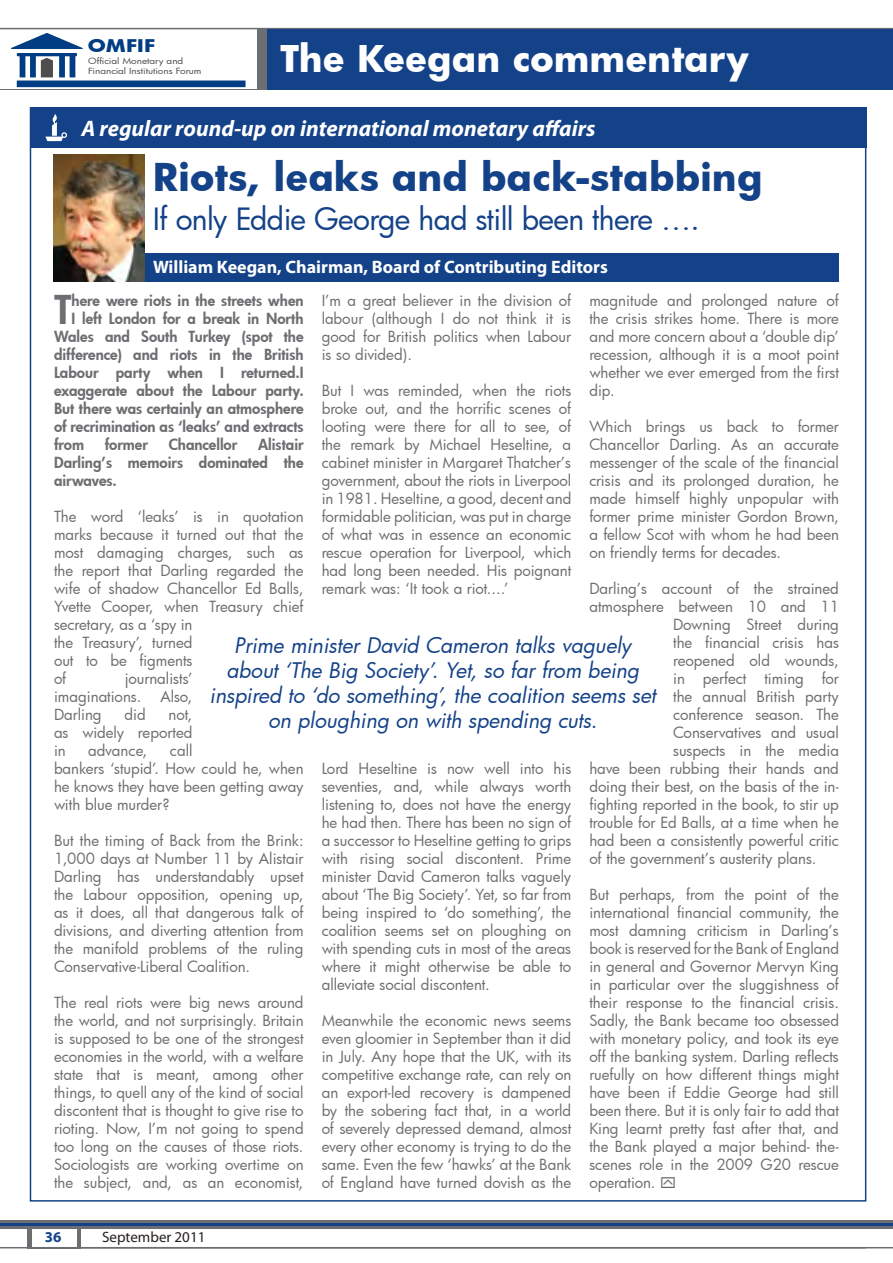
<style>
.page{position:relative;width:893px;height:1263px;background:#fff}
.page>*{position:absolute;margin:0;border:0;box-sizing:border-box;transform-origin:0 0}
.t1{font:800 38.85px "Futura";color:#6d6e71}
.t2{font:700 37.5px "Futura";color:#144288}
.t3{font:700 36px "Futura";letter-spacing:.005em;color:#fff}
.t4{font:30px "Futura";letter-spacing:-.02em;color:#144288}
.t5{font:italic 700 22.5px "Myriad Pro";color:#fff}
.t6{font:italic 21px/25.2px "Futura";color:#144288;text-align:center}
.t7{font:700 18px "Myriad Pro";color:#fff}
.t8{font:700 17.1px "Futura";color:#003d82;scale:1.19 1}
.t9{font:15px/18px "Futura";color:#6d6e71;text-align:justify}
.t10{font:800 15px/18px "Futura";color:#6d6e71;text-align:justify}
.t11{font:15px "Myriad Pro";color:#27201e}
.t12{font:700 15px "Myriad Pro";color:#144288}
.t13{font:8.25px/9.9px "Futura";color:#4d4d4d;scale:1.19 1}
</style>
<div class="page">
<div style="left:27px;top:1222px;width:54px;height:26px;background:#6d6e71"></div>
<div style="left:32px;top:1222px;width:44px;height:25px;background:#fff"></div>
<hr style="left:27px;top:1247px;width:866px;height:1px;background:#6d6e71">
<svg style="left:0;top:1220px;width:893px;height:8px;background:#5e6674"></svg>
<hr style="left:0;top:1223px;width:893px;height:2px;background:#144288">
<div style="left:30px;top:107px;width:836px;height:41px;background:#144288"></div>
<svg style="left:45px;top:114px;width:22px;height:27px"></svg>
<div style="left:138px;top:253px;width:700px;height:29px;background:#144288"></div>
<img style="left:53px;top:154px;width:92px;height:128px">
<hr style="left:0;top:1247px;width:866px;height:1px;background:#6d6e71">
<svg style="left:0;top:29px;width:268px;height:61px"></svg>
<div style="left:0;top:28px;width:257px;height:60px;background:#fff"></div>
<svg style="left:11px;top:33px;width:235px;height:54px"></svg>
<hr style="left:0;top:28px;width:893px;height:1px;background:#6d6e71">
<div style="left:268px;top:29px;width:625px;height:61px;background:#144288"></div>
<p class="t8" style="left:88px;top:33px;width:58px">OMFIF</p>
<p class="t13" style="left:88px;top:56px;width:97px">Official Monetary and<br>Financial Institutions Forum</p>
<h3 class="t3" style="left:280px;top:33px;width:471px">The Keegan commentary</h3>
<h3 class="t5" style="left:81px;top:114px;width:515px">A regular round-up on international monetary affairs</h3>
<h2 class="t2" style="left:153px;top:150px;width:611px">Riots, leaks and back-stabbing</h2>
<h3 class="t4" style="left:153px;top:199px;width:548px">If only Eddie George had still been there ….</h3>
<p class="t7" style="left:153px;top:255px;width:456px">William Keegan, Chairman, Board of Contributing Editors</p>
<p class="t9" style="left:322px;top:291px;width:251px">I’m a great believer in the division of labour (although I do not think it is good for British politics when Labour is so divided).</p>
<p class="t9" style="left:322px;top:381px;width:251px">But I was reminded, when the riots broke out, and the horrific scenes of looting were there for all to see, of the remark by Michael Heseltine, a cabinet minister in Margaret Thatcher’s government, about the riots in Liverpool in 1981. Heseltine, a good, decent and formidable politician, was put in charge of what was in essence an economic rescue operation for Liverpool, which had long been needed. His poignant remark was: ‘It took a riot....’</p>
<p class="t9" style="left:589px;top:291px;width:251px">magnitude and prolonged nature of the crisis strikes home. There is more and more concern about a ‘double dip’ recession, although it is a moot point whether we ever emerged from the first dip.</p>
<p class="t9" style="left:589px;top:417px;width:251px">Which brings us back to former Chancellor Darling. As an accurate messenger of the scale of the financial crisis and its prolonged duration, he made himself highly unpopular with former prime minister Gordon Brown, a fellow Scot with whom he had been on friendly terms for decades.</p>
<p class="t9" style="left:589px;top:579px;width:251px">Darling’s account of the strained</p>
<p class="t9" style="left:589px;top:597px;width:251px">atmosphere between 10 and 11</p>
<p class="t9" style="left:673px;top:615px;width:167px">Downing Street during</p>
<p class="t9" style="left:673px;top:633px;width:167px">the financial crisis has</p>
<p class="t9" style="left:673px;top:651px;width:167px">reopened old wounds,</p>
<p class="t9" style="left:673px;top:669px;width:167px">in perfect timing for</p>
<p class="t9" style="left:673px;top:687px;width:167px">the annual British party</p>
<p class="t9" style="left:673px;top:705px;width:167px">conference season. The</p>
<p class="t9" style="left:673px;top:723px;width:167px">Conservatives and usual</p>
<p class="t9" style="left:673px;top:741px;width:167px">suspects in the media</p>
<p class="t9" style="left:589px;top:759px;width:251px">have been rubbing their hands and</p>
<p class="t9" style="left:589px;top:777px;width:251px">doing their best, on the basis of the in-</p>
<p class="t9" style="left:589px;top:795px;width:251px">fighting reported in the book, to stir up</p>
<p class="t9" style="left:589px;top:813px;width:251px">trouble for Ed Balls, at a time when he</p>
<p class="t9" style="left:589px;top:831px;width:251px">had been a consistently powerful critic</p>
<p class="t9" style="left:589px;top:849px;width:229px">of the government’s austerity plans.</p>
<p class="t9" style="left:589px;top:885px;width:251px">But perhaps, from the point of the international financial community, the most damning criticism in Darling’s book is reserved for the Bank of England in general and Governor Mervyn King in particular over the sluggishness of their response to the financial crisis.<br>Sadly, the Bank became too obsessed with monetary policy, and took its eye off the banking system. Darling reflects ruefully on how different things might have been if Eddie George had still been there. But it is only fair to add that King learnt pretty fast after that, and the Bank played a major behind- the&shy;scenes role in the 2009 G20 rescue operation.</p>
<h1 class="t1" style="left:54px;top:283px;width:19px">T</h1>
<p class="t10" style="left:72px;top:291px;width:234px">here were riots in the streets when</p>
<p class="t10" style="left:72px;top:309px;width:234px">I left London for a break in North</p>
<p class="t10" style="left:54px;top:327px;width:251px">Wales and South Turkey (spot the</p>
<p class="t10" style="left:54px;top:345px;width:251px">difference) and riots in the British</p>
<p class="t10" style="left:54px;top:363px;width:251px">Labour party when I returned.I</p>
<p class="t10" style="left:54px;top:381px;width:251px">exaggerate about the Labour party.</p>
<p class="t10" style="left:54px;top:399px;width:251px">But there was certainly an atmosphere</p>
<p class="t10" style="left:54px;top:417px;width:251px">of recrimination as ‘leaks’ and extracts</p>
<p class="t10" style="left:54px;top:435px;width:32px">from</p>
<p class="t10" style="left:105px;top:435px;width:45px">former</p>
<p class="t10" style="left:169px;top:435px;width:70px">Chancellor</p>
<p class="t10" style="left:54px;top:435px;width:251px;text-indent:204px">Alistair Darling’s memoirs dominated the airwaves.</p>
<p class="t9" style="left:54px;top:507px;width:251px;text-align:left">The word ‘leaks’ is in quotation marks because it turned out that the most damaging charges, such as the report that Darling regarded the wife of shadow Chancellor Ed Balls,<br>Yvette Cooper, when Treasury chief secretary, as a ‘spy in<br>the Treasury’, turned<br>out to be figments<br>of</p>
<h3 class="t6" style="left:210px;top:632px;width:448px">Prime minister David Cameron talks vaguely about ‘The Big Society’. Yet, so far from being inspired to ‘do something’, the coalition seems set on ploughing on with spending cuts.</h3>
<p class="t9" style="left:54px;top:669px;width:140px;text-indent:71px">journalists’ imaginations.</p>
<p class="t9" style="left:160px;top:687px;width:34px">Also,</p>
<p class="t9" style="left:54px;top:705px;width:49px">Darling</p>
<p class="t9" style="left:125px;top:705px;width:23px">did</p>
<p class="t9" style="left:54px;top:705px;width:140px;text-indent:115px">not, as widely reported in</p>
<p class="t9" style="left:54px;top:741px;width:251px;text-align:left;text-indent:116px">call<br>bankers ‘stupid’. How could he, when he knows they have been getting away with blue murder?</p>
<p class="t9" style="left:54px;top:831px;width:251px">But the timing of Back from the Brink:<br>1,000 days at Number 11 by Alistair Darling has understandably upset the Labour opposition, opening up, as it does, all that dangerous talk of divisions, and diverting attention from the manifold problems of the ruling Conservative-Liberal Coalition.</p>
<p class="t9" style="left:54px;top:993px;width:251px">The real riots were big news around the world, and not surprisingly. Britain is supposed to be one of the strongest economies in the world, with a welfare state that is meant, among other things, to quell any of the kind of social discontent that is thought to give rise to rioting. Now, I’m not going to spend too long on the causes of those riots.<br>Sociologists are working overtime on the subject, and, as an economist,</p>
<p class="t9" style="left:88px;top:741px;width:61px">advance,</p>
<p class="t9" style="left:322px;top:759px;width:251px">Lord Heseltine is now well into his seventies, and, while always worth listening to, does not have the energy he had then. There has been no sign of a successor to Heseltine getting to grips with rising social discontent. Prime minister David Cameron talks vaguely about ‘The Big Society’. Yet, so far from being inspired to ‘do something’, the coalition seems set on ploughing on with spending cuts in most of the areas where it might otherwise be able to alleviate social discontent.</p>
<p class="t9" style="left:322px;top:1011px;width:251px">Meanwhile the economic news seems even gloomier in September than it did in July. Any hope that the UK, with its competitive exchange rate, can rely on an export-led recovery is dampened by the sobering fact that, in a world of severely depressed demand, almost every other economy is trying to do the same. Even the few ‘hawks’ at the Bank of England have turned dovish as the</p>
<p class="t12" style="left:45px;top:1227px;width:18px">36</p>
<p class="t11" style="left:102px;top:1228px;width:105px">September 2011</p>
</div>
